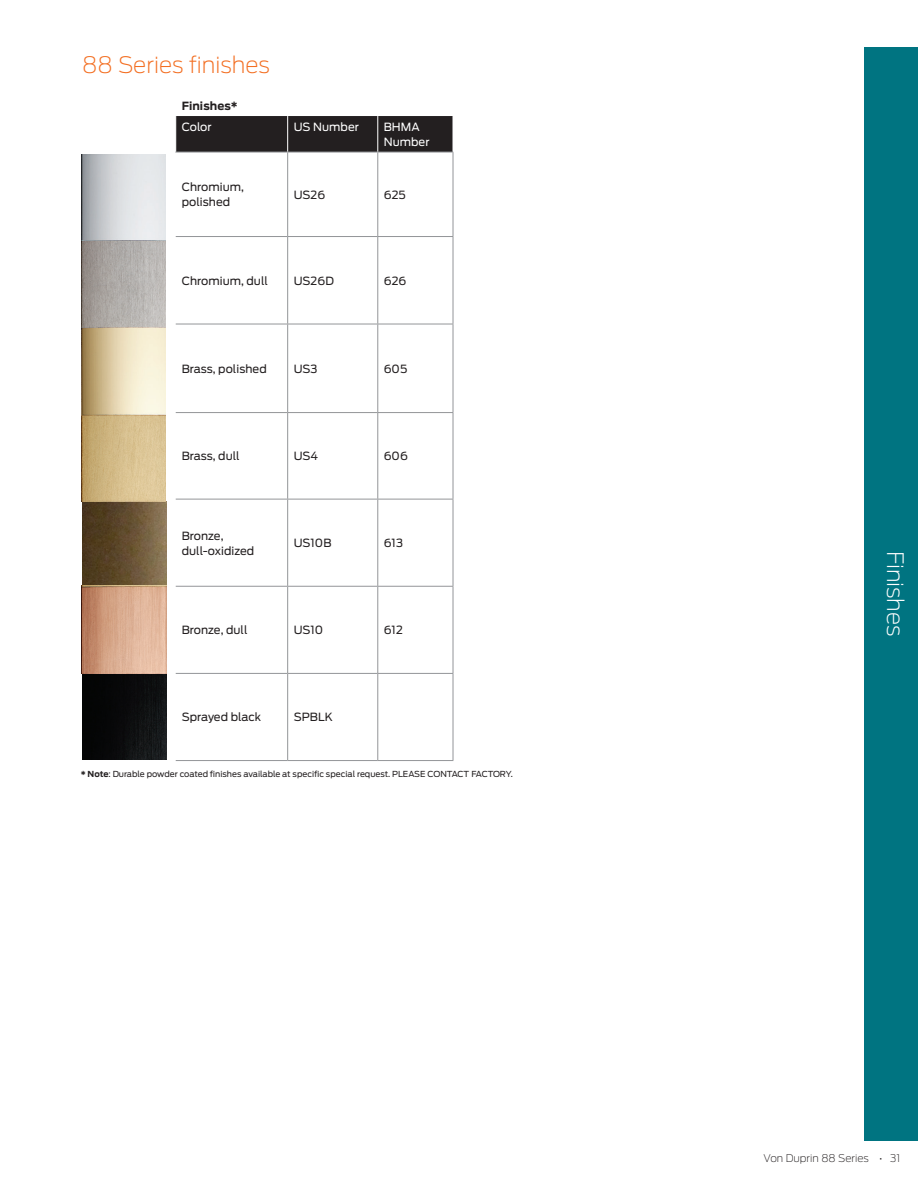
<style>
.page{position:relative;width:918px;height:1188px;background:#fff}
.page>*{position:absolute;margin:0;border:0;box-sizing:border-box;transform-origin:0 0}
.t1{font:200 22.5px "Antenna";color:#f36e21}
.t2{font:200 22.5px "Antenna";letter-spacing:-.01em;color:#fff}
.t3{font:11.25px/15px "Antenna";letter-spacing:.005em;color:#231f20}
.t4{font:11.25px/15px "Antenna";letter-spacing:.005em;color:#fff}
.t5{font:700 11.25px "Antenna";letter-spacing:.005em;color:#231f20}
.t6{font:200 10.5px "Antenna";color:#231f20}
.t7{font:8.25px "Antenna";color:#231f20}
.s1{font-weight:700}
</style>
<div class="page">
<img style="left:82px;top:673px;width:84px;height:87px">
<img style="left:82px;top:154px;width:84px;height:431px">
<div style="left:864px;top:47px;width:54px;height:1094px;background:#007481"></div>
<div style="left:176px;top:116px;width:277px;height:36px;background:#231f20"></div>
<hr style="left:175px;top:152px;width:113px;height:1px;background:#939598">
<hr style="left:288px;top:152px;width:90px;height:1px;background:#939598">
<hr style="left:287px;top:152px;width:1px;height:84px;background:#939598">
<hr style="left:378px;top:152px;width:75px;height:1px;background:#939598">
<hr style="left:377px;top:152px;width:1px;height:84px;background:#939598">
<hr style="left:453px;top:152px;width:1px;height:84px;background:#939598">
<hr style="left:176px;top:236px;width:112px;height:1px;background:#939598">
<hr style="left:288px;top:236px;width:90px;height:1px;background:#939598">
<hr style="left:287px;top:237px;width:1px;height:87px;background:#939598">
<hr style="left:378px;top:236px;width:75px;height:1px;background:#939598">
<hr style="left:377px;top:237px;width:1px;height:87px;background:#939598">
<hr style="left:453px;top:237px;width:1px;height:87px;background:#939598">
<hr style="left:176px;top:324px;width:112px;height:1px;background:#939598">
<hr style="left:288px;top:324px;width:90px;height:1px;background:#939598">
<hr style="left:287px;top:324px;width:1px;height:88px;background:#939598">
<hr style="left:378px;top:324px;width:75px;height:1px;background:#939598">
<hr style="left:377px;top:324px;width:1px;height:88px;background:#939598">
<hr style="left:453px;top:324px;width:1px;height:88px;background:#939598">
<hr style="left:176px;top:412px;width:112px;height:1px;background:#939598">
<hr style="left:288px;top:412px;width:90px;height:1px;background:#939598">
<hr style="left:287px;top:413px;width:1px;height:86px;background:#939598">
<hr style="left:378px;top:412px;width:75px;height:1px;background:#939598">
<hr style="left:377px;top:413px;width:1px;height:86px;background:#939598">
<hr style="left:453px;top:413px;width:1px;height:86px;background:#939598">
<hr style="left:176px;top:499px;width:112px;height:1px;background:#939598">
<hr style="left:288px;top:499px;width:90px;height:1px;background:#939598">
<hr style="left:287px;top:499px;width:1px;height:87px;background:#939598">
<hr style="left:378px;top:499px;width:75px;height:1px;background:#939598">
<hr style="left:377px;top:499px;width:1px;height:87px;background:#939598">
<hr style="left:453px;top:499px;width:1px;height:87px;background:#939598">
<hr style="left:176px;top:586px;width:112px;height:1px;background:#939598">
<hr style="left:288px;top:586px;width:90px;height:1px;background:#939598">
<hr style="left:287px;top:587px;width:1px;height:86px;background:#939598">
<hr style="left:378px;top:586px;width:75px;height:1px;background:#939598">
<hr style="left:377px;top:587px;width:1px;height:86px;background:#939598">
<hr style="left:453px;top:587px;width:1px;height:86px;background:#939598">
<hr style="left:176px;top:673px;width:112px;height:1px;background:#939598">
<hr style="left:288px;top:673px;width:90px;height:1px;background:#939598">
<hr style="left:287px;top:674px;width:1px;height:86px;background:#939598">
<hr style="left:378px;top:673px;width:75px;height:1px;background:#939598">
<hr style="left:377px;top:674px;width:1px;height:86px;background:#939598">
<hr style="left:453px;top:674px;width:1px;height:86px;background:#939598">
<hr style="left:176px;top:760px;width:112px;height:1px;background:#939598">
<hr style="left:288px;top:760px;width:90px;height:1px;background:#939598">
<hr style="left:378px;top:760px;width:75px;height:1px;background:#939598">
<hr style="left:287px;top:116px;width:1px;height:36px;background:#fff">
<hr style="left:377px;top:116px;width:1px;height:36px;background:#fff">
<img style="left:82px;top:585px;width:84px;height:88px">
<h1 class="t1" style="left:82px;top:51px;width:189px">88 Series finishes</h1>
<p class="t5" style="left:182px;top:98px;width:57px">Finishes*</p>
<p class="t4" style="left:182px;top:119px;width:31px">Color</p>
<p class="t4" style="left:294px;top:119px;width:67px">US Number</p>
<p class="t4" style="left:384px;top:119px;width:47px">BHMA<br>Number</p>
<p class="t3" style="left:182px;top:179px;width:64px">Chromium, polished</p>
<p class="t3" style="left:294px;top:187px;width:33px">US26</p>
<p class="t3" style="left:384px;top:187px;width:24px">625</p>
<p class="t3" style="left:182px;top:273px;width:88px">Chromium, dull</p>
<p class="t3" style="left:294px;top:273px;width:42px">US26D</p>
<p class="t3" style="left:384px;top:273px;width:24px">626</p>
<p class="t3" style="left:182px;top:361px;width:87px">Brass, polished</p>
<p class="t3" style="left:294px;top:361px;width:25px">US3</p>
<p class="t3" style="left:384px;top:361px;width:25px">605</p>
<p class="t3" style="left:182px;top:449px;width:60px">Brass, dull</p>
<p class="t3" style="left:294px;top:449px;width:26px">US4</p>
<p class="t3" style="left:384px;top:449px;width:26px">606</p>
<p class="t3" style="left:182px;top:528px;width:74px">Bronze, dull-oxidized</p>
<p class="t3" style="left:294px;top:535px;width:39px">US10B</p>
<p class="t3" style="left:384px;top:535px;width:21px">613</p>
<p class="t3" style="left:182px;top:623px;width:67px">Bronze, dull</p>
<p class="t3" style="left:294px;top:623px;width:31px">US10</p>
<p class="t3" style="left:384px;top:623px;width:21px">612</p>
<p class="t3" style="left:182px;top:710px;width:81px">Sprayed black</p>
<p class="t3" style="left:294px;top:710px;width:41px">SPBLK</p>
<p class="t7" style="left:81px;top:768px;width:434px"><span class="s1">* Note</span>: Durable powder coated finishes available at specific special request. PLEASE CONTACT FACTORY.</p>
<h1 class="t2" style="left:910px;top:551px;width:87px;rotate:90deg">Finishes</h1>
<p class="t6" style="left:764px;top:1151px;width:138px">Von Duprin 88 Series • 31</p>
</div>
